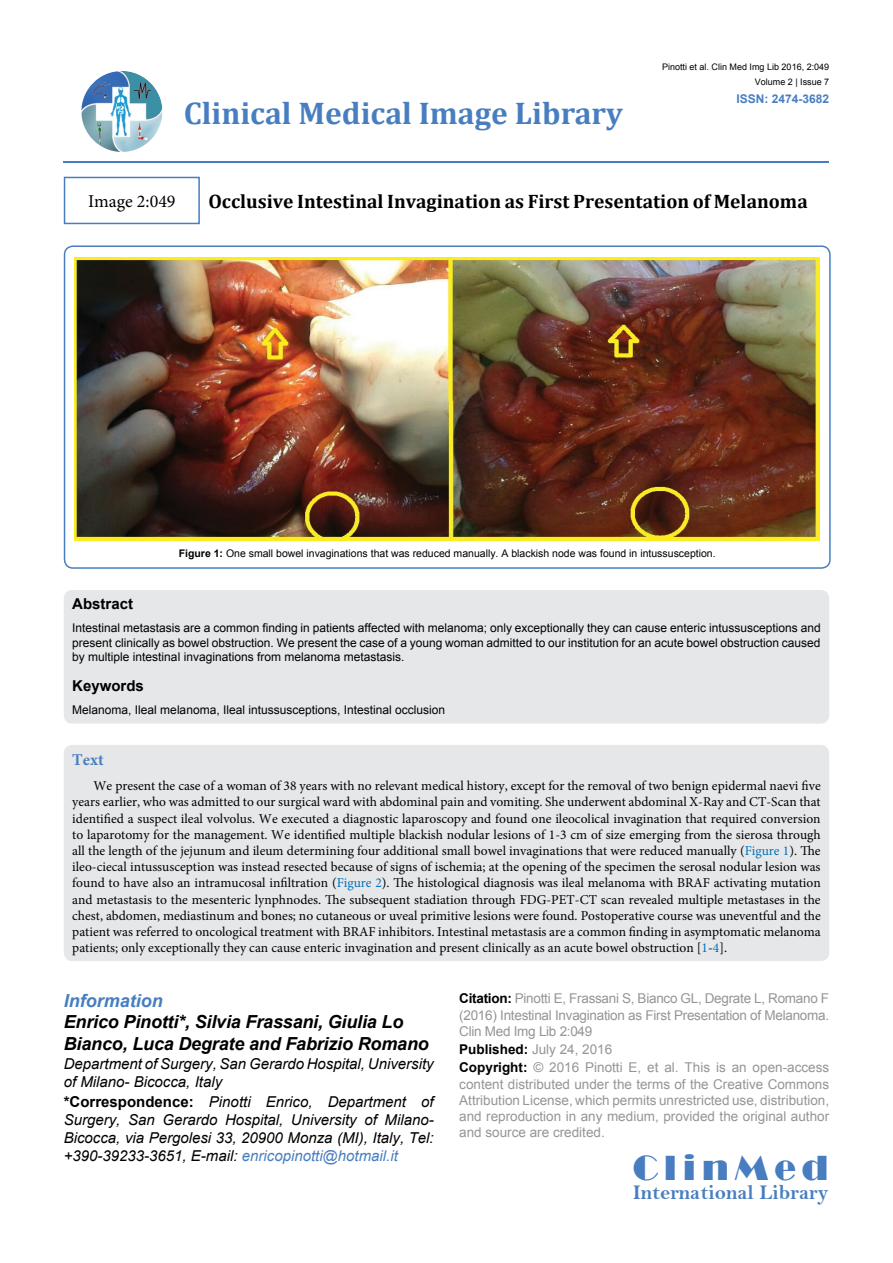
<style>
.page{position:relative;width:893px;height:1263px;background:#fff}
.page>*{position:absolute;margin:0;border:0;box-sizing:border-box;transform-origin:0 0}
.t1{font:36px "Broadway";letter-spacing:.16em;color:#487ec0}
.t2{font:700 31.5px "Cambria";color:#487ec0}
.t3{font:21px "Bell MT Bold";color:#487ec0}
.t4{font:700 19.5px "Cambria";color:#000}
.t5{font:italic 700 18px/21.6px "Arial";letter-spacing:-.01em;color:#000}
.t6{font:italic 700 18px "Arial";color:#487ec0}
.t7{font:18px "Minion Pro";color:#000}
.t8{font:700 16.5px "Minion Pro";color:#487ec0}
.t9{font:italic 15px/18px "Arial";color:#000;text-align:justify}
.t10{font:700 15px "Arial";color:#000}
.t11{font:13.5px/16.2px "Minion Pro";color:#000;text-align:justify}
.t12{font:13.5px/16.2px "Arial";color:#939598;text-align:justify}
.t13{font:12px/14.4px "Arial";color:#000;text-align:justify}
.t14{font:700 12px "Arial";color:#487ec0}
.t15{font:10.5px "Arial";color:#000}
.t16{font:9px "Arial";color:#000}
.s1{font-weight:700}
.s2{color:#0072bc}
.s3{font-weight:700;font-style:normal}
.s4{color:#487ec0}
.s5{font-weight:700;color:#000}
</style>
<div class="page">
<img style="left:81px;top:71px;width:81px;height:81px;border-radius:41px">
<hr style="left:64px;top:161px;width:765px;height:2px;background:#487ec0">
<div style="left:64px;top:177px;width:136px;height:47px;border:2px solid #487ec0"></div>
<div style="left:64px;top:590px;width:765px;height:134px;background:#e6e7e8;border-radius:9px"></div>
<div style="left:64px;top:245px;width:767px;height:324px;border:2px solid #487ec0;border-radius:9px"></div>
<img style="left:75px;top:258px;width:745px;height:282px">
<div style="left:64px;top:745px;width:765px;height:216px;background:#e6e7e8;border-radius:9px"></div>
<h2 class="t2" style="left:184px;top:91px;width:441px">Clinical Medical Image Library</h2>
<p class="t16" style="left:662px;top:61px;width:169px">Pinotti et al. Clin Med Img Lib 2016, 2:049</p>
<p class="t16" style="left:755px;top:76px;width:76px">Volume 2 | Issue 7</p>
<p class="t14" style="left:736px;top:90px;width:94px">ISSN: 2474-3682</p>
<h3 class="t7" style="left:88px;top:189px;width:89px">Image 2:049</h3>
<h3 class="t4" style="left:208px;top:188px;width:601px">Occlusive Intestinal Invagination as First Presentation of Melanoma</h3>
<p class="t15" style="left:179px;top:546px;width:538px"><span class="s1">Figure 1:</span> One small bowel invaginations that was reduced manually. A blackish node was found in intussusception.</p>
<p class="t10" style="left:72px;top:594px;width:62px">Abstract</p>
<p class="t13" style="left:72px;top:621px;width:750px">Intestinal metastasis are a common finding in patients affected with melanoma; only exceptionally they can cause enteric intussusceptions and present clinically as bowel obstruction. We present the case of a young woman admitted to our institution for an acute bowel obstruction caused by multiple intestinal invaginations from melanoma metastasis.</p>
<p class="t10" style="left:72px;top:676px;width:73px">Keywords</p>
<p class="t13" style="left:72px;top:703px;width:374px">Melanoma, Ileal melanoma, Ileal intussusceptions, Intestinal occlusion</p>
<p class="t8" style="left:72px;top:748px;width:33px">Text</p>
<p class="t11" style="left:72px;top:778px;width:750px;text-indent:21px">We present the case of a woman of 38 years with no relevant medical history, except for the removal of two benign epidermal naevi five years earlier, who was admitted to our surgical ward with abdominal pain and vomiting. She underwent abdominal X-Ray and CT-Scan that identified a suspect ileal volvolus. We executed a diagnostic laparoscopy and found one ileocolical invagination that required conversion to laparotomy for the management. We identified multiple blackish nodular lesions of 1-3 cm of size emerging from the sierosa through all the length of the jejunum and ileum determining four additional small bowel invaginations that were reduced manually (<span class="s2">Figure 1</span>). The ileo-ciecal intussusception was instead resected because of signs of ischemia; at the opening of the specimen the serosal nodular lesion was found to have also an intramucosal infiltration (<span class="s2">Figure 2</span>). The histological diagnosis was ileal melanoma with BRAF activating mutation and metastasis to the mesenteric lynphnodes. The subsequent stadiation through FDG-PET-CT scan revealed multiple metastases in the chest, abdomen, mediastinum and bones; no cutaneous or uveal primitive lesions were found. Postoperative course was uneventful and the patient was referred to oncological treatment with BRAF inhibitors. Intestinal metastasis are a common finding in asymptomatic melanoma patients; only exceptionally they can cause enteric invagination and present clinically as an acute bowel obstruction [<span class="s2">1</span>-<span class="s2">4</span>].</p>
<h3 class="t6" style="left:64px;top:988px;width:100px">Information</h3>
<h3 class="t5" style="left:64px;top:1012px;width:367px">Enrico Pinotti*, Silvia Frassani, Giulia Lo<br>Bianco, Luca Degrate and Fabrizio Romano</h3>
<p class="t9" style="left:64px;top:1055px;width:371px">Department of Surgery, San Gerardo Hospital, University of Milano- Bicocca, Italy</p>
<p class="t9" style="left:64px;top:1093px;width:371px"><span class="s3">*Correspondence:</span> Pinotti Enrico, Department of Surgery, San Gerardo Hospital, University of Milano-Bicocca, via Pergolesi 33, 20900 Monza (MI), Italy, Tel: +390-39233-3651, E-mail: <span class="s4">enricopinotti@hotmail.it</span></p>
<p class="t12" style="left:459px;top:991px;width:371px"><span class="s5">Citation:</span> Pinotti E, Frassani S, Bianco GL, Degrate L, Romano F (2016) Intestinal Invagination as First Presentation of Melanoma.<br>Clin Med Img Lib 2:049</p>
<p class="t12" style="left:459px;top:1060px;width:371px"><span class="s5">Copyright:</span> © 2016 Pinotti E, et al. This is an open-access content distributed under the terms of the Creative Commons Attribution License, which permits unrestricted use, distribution, and reproduction in any medium, provided the original author and source are credited.</p>
<p class="t12" style="left:459px;top:1041px;width:155px"><span class="s5">Published:</span> July 24, 2016</p>
<h1 class="t1" style="left:633px;top:1147px;width:197px">ClinMed</h1>
<h3 class="t3" style="left:633px;top:1180px;width:197px">International Library</h3>
</div>
